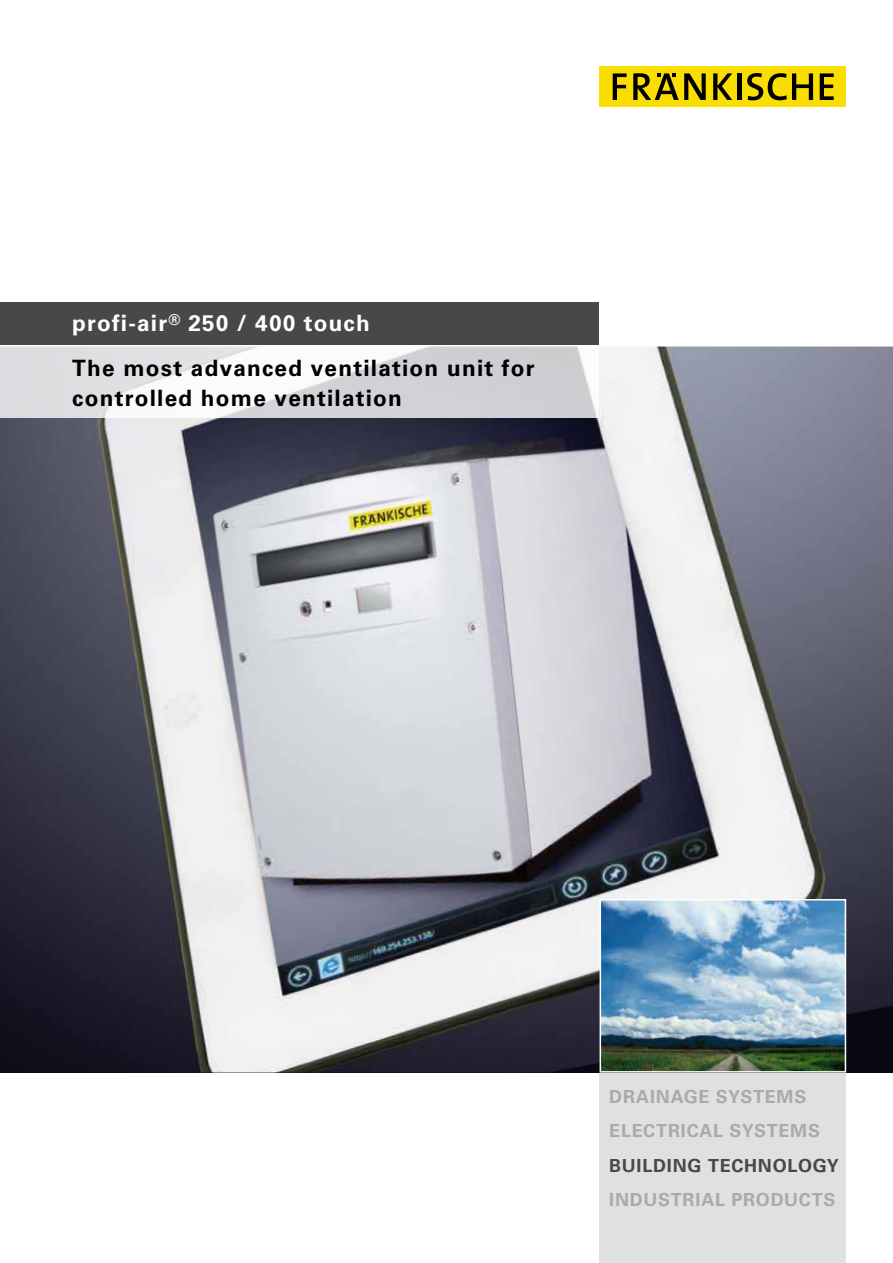
<style>
.page{position:relative;width:893px;height:1263px;background:#fff}
.page>*{position:absolute;margin:0;border:0;box-sizing:border-box;transform-origin:0 0}
.t1{font:700 22.5px/44.2px "Univers";letter-spacing:.055em;color:#000}
.t2{font:700 18px/34.5px "Univers";letter-spacing:.04em;color:#a9aaac}
.t3{font:700 18px "Univers";letter-spacing:.04em;color:#484849}
.s1{color:#fff}
</style>
<div class="page">
<div style="left:600px;top:1072px;width:246px;height:191px;background:#dfe0e1"></div>
<img style="left:0;top:346px;width:893px;height:726px">
<div style="left:0;top:302px;width:599px;height:43px;background:#484849"></div>
<svg style="left:0;top:346px;width:599px;height:72px"></svg>
<div style="left:600px;top:66px;width:246px;height:41px;background:#fade00"></div>
<svg style="left:613px;top:73px;width:14px;height:27px"></svg>
<svg style="left:633px;top:73px;width:73px;height:27px"></svg>
<svg style="left:713px;top:73px;width:19px;height:27px"></svg>
<hr style="left:737px;top:73px;width:4px;height:27px;background:#000">
<svg style="left:747px;top:73px;width:66px;height:27px"></svg>
<svg style="left:820px;top:73px;width:14px;height:27px"></svg>
<img style="left:603px;top:902px;width:240px;height:167px">
<div style="left:600px;top:899px;width:246px;height:173px;border:2px solid #fff"></div>
<p class="t1" style="left:72px;top:301px;width:464px"><span class="s1">profi-air</span><sup>®</sup> <span class="s1">250 / 400 touch<br></span>The most advanced ventilation unit for</p>
<p class="t1" style="left:72px;top:376px;width:331px">controlled home ventilation</p>
<p class="t2" style="left:609px;top:1079px;width:212px">DRAINAGE SYSTEMS<br>ELECTRICAL SYSTEMS</p>
<p class="t3" style="left:609px;top:1155px;width:231px">BUILDING TECHNOLOGY</p>
<p class="t2" style="left:609px;top:1183px;width:228px">INDUSTRIAL PRODUCTS</p>
</div>
